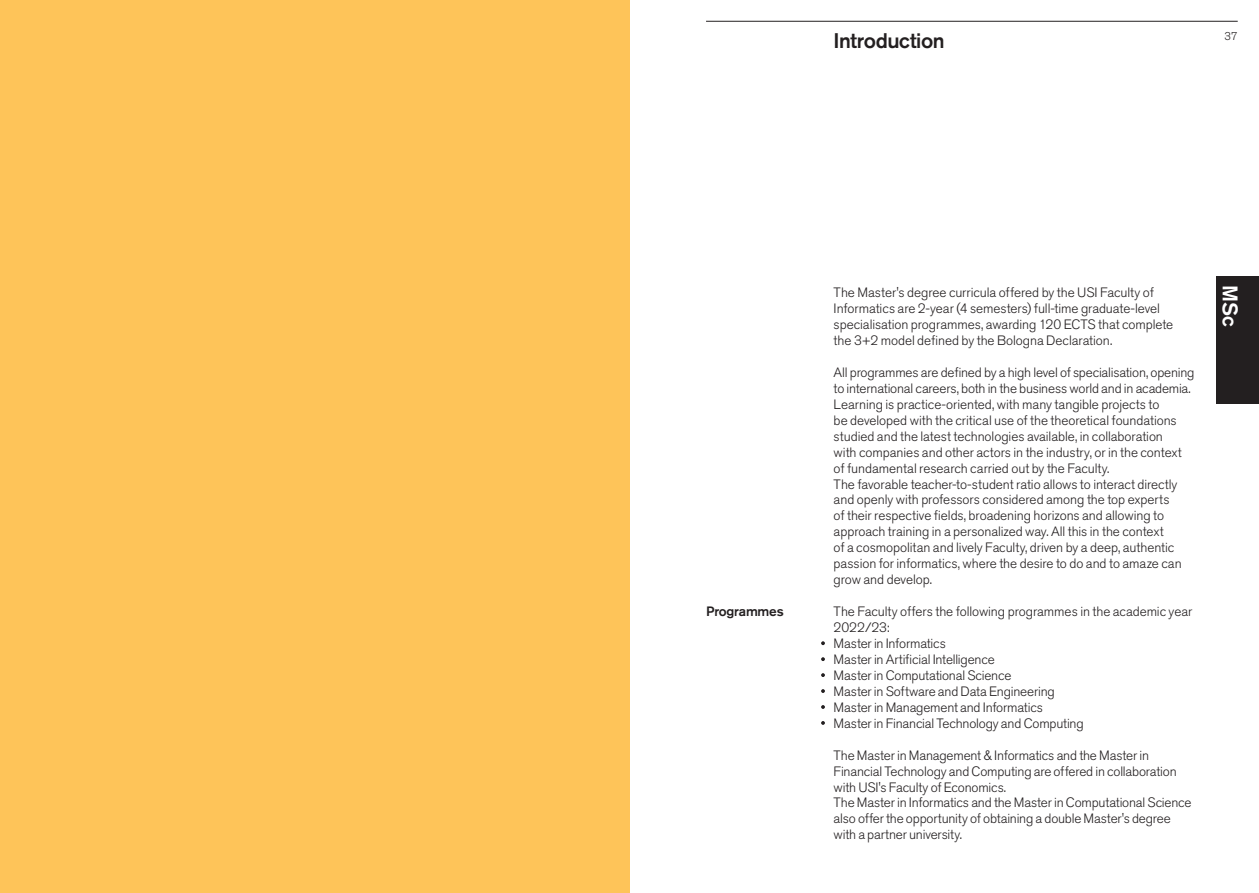
<style>
.page{position:relative;width:1259px;height:893px;background:#fff}
.page>*{position:absolute;margin:0;border:0;box-sizing:border-box;transform-origin:0 0}
._14_pt_Akzidenz_medi{font:500 21px "Akzidenz Grotesk Pro";letter-spacing:-.02em;color:#231f20}
.Rubricatura{font:500 21px "Akzidenz Grotesk Pro";color:#fff}
._9_pt_Akzidenz_light{font:300 13.5px/15.9px "Akzidenz Grotesk Pro";letter-spacing:-.01em;color:#231f20}
._9_pt_Akzidenz_light-2{font:500 13.5px "Akzidenz Grotesk Pro";letter-spacing:-.01em;color:#231f20}
.t1{font:300 11.25px "Akzidenz Grotesk Pro";color:#231f20}
</style>
<div class="page">
<hr style="left:706px;top:21px;width:531px;height:1px;background:#231f20">
<div style="left:1216px;top:276px;width:43px;height:128px;background:#231f20"></div>
<div style="left:0;top:0;width:629px;height:893px;background:#fec459"></div>
<svg style="left:821px;top:641px;width:4px;height:4px"></svg>
<svg style="left:821px;top:657px;width:4px;height:4px"></svg>
<svg style="left:821px;top:673px;width:4px;height:4px"></svg>
<svg style="left:821px;top:689px;width:4px;height:4px"></svg>
<svg style="left:821px;top:705px;width:4px;height:4px"></svg>
<svg style="left:821px;top:721px;width:4px;height:4px"></svg>
<p class="_14_pt_Akzidenz_medi" style="left:833px;top:27px;width:112px">Introduction</p>
<p class="t1" style="left:1224px;top:29px;width:15px">37</p>
<p class="_9_pt_Akzidenz_light-2" style="left:706px;top:603px;width:79px">Programmes</p>
<p class="_9_pt_Akzidenz_light" style="left:833px;top:284px;width:341px">The Master's degree curricula offered by the USI Faculty of Informatics are 2-year (4 semesters) full-time graduate-level specialisation programmes, awarding 120 ECTS that complete the 3+2 model defined by the Bologna Declaration.</p>
<p class="_9_pt_Akzidenz_light" style="left:833px;top:364px;width:362px">All programmes are defined by a high level of specialisation, opening to international careers, both in the business world and in academia.</p>
<p class="_9_pt_Akzidenz_light" style="left:833px;top:396px;width:350px">Learning is practice-oriented, with many tangible projects to<br>be developed with the critical use of the theoretical foundations studied and the latest technologies available, in collaboration with companies and other actors in the industry, or in the context of fundamental research carried out by the Faculty.</p>
<p class="_9_pt_Akzidenz_light" style="left:833px;top:476px;width:349px">The favorable teacher-to-student ratio allows to interact directly and openly with professors considered among the top experts of their respective fields, broadening horizons and allowing to approach training in a personalized way. All this in the context<br>of a cosmopolitan and lively Faculty, driven by a deep, authentic passion for informatics, where the desire to do and to amaze can grow and develop.</p>
<p class="_9_pt_Akzidenz_light" style="left:833px;top:603px;width:360px">The Faculty offers the following programmes in the academic year<br>2022/23:</p>
<p class="_9_pt_Akzidenz_light" style="left:833px;top:635px;width:114px">Master in Informatics</p>
<p class="_9_pt_Akzidenz_light" style="left:833px;top:651px;width:163px">Master in Artificial Intelligence</p>
<p class="_9_pt_Akzidenz_light" style="left:833px;top:667px;width:179px">Master in Computational Science</p>
<p class="_9_pt_Akzidenz_light" style="left:833px;top:683px;width:223px">Master in Software and Data Engineering</p>
<p class="_9_pt_Akzidenz_light" style="left:833px;top:699px;width:211px">Master in Management and Informatics</p>
<p class="_9_pt_Akzidenz_light" style="left:833px;top:715px;width:251px">Master in Financial Technology and Computing</p>
<p class="_9_pt_Akzidenz_light" style="left:833px;top:747px;width:344px">The Master in Management &amp; Informatics and the Master in<br>Financial Technology and Computing are offered in collaboration with USI's Faculty of Economics.</p>
<p class="_9_pt_Akzidenz_light" style="left:833px;top:795px;width:359px">The Master in Informatics and the Master in Computational Science also offer the opportunity of obtaining a double Master's degree with a partner university.</p>
<p class="Rubricatura" style="left:1243px;top:285px;width:43px;rotate:90deg">MSc</p>
</div>
